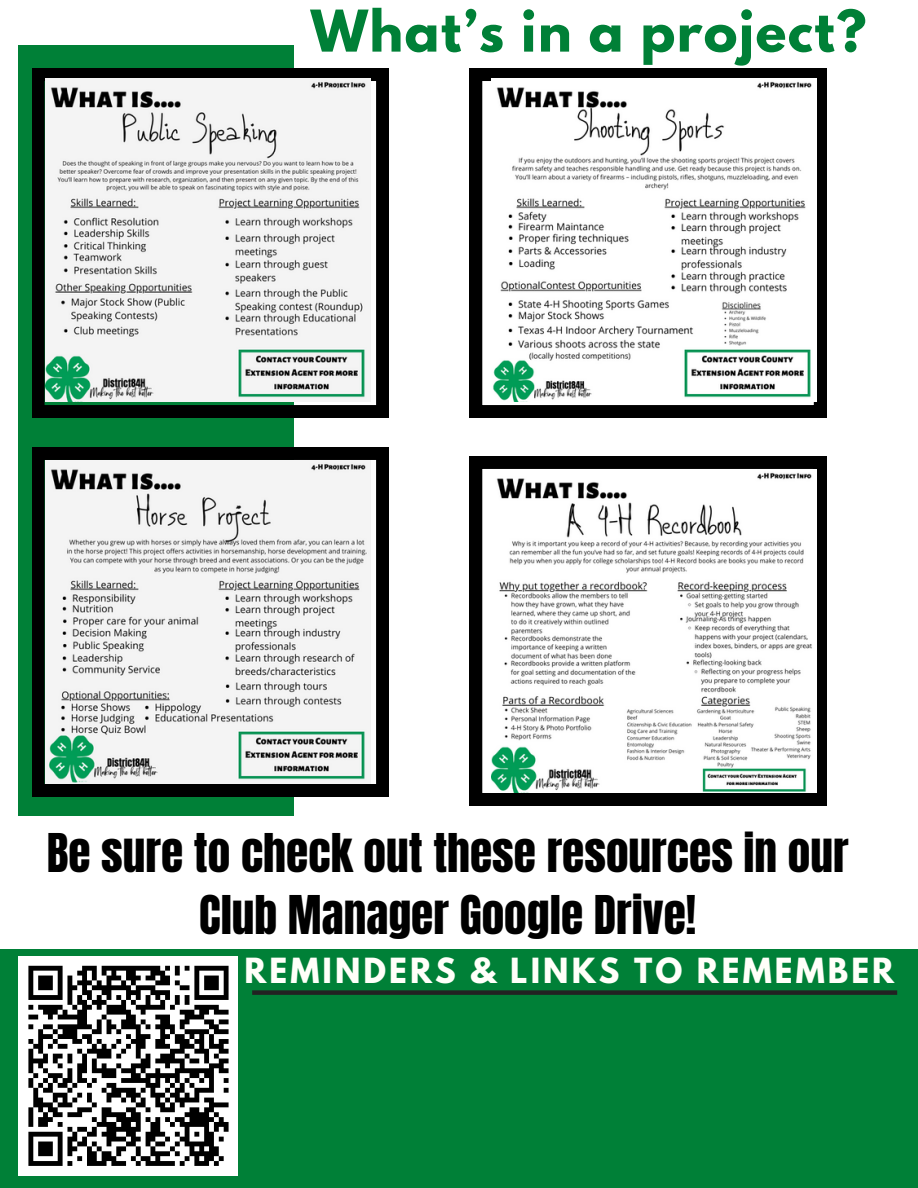
<style>
.page{position:relative;width:918px;height:1188px;background:#fff}
.page>*{position:absolute;margin:0;border:0;box-sizing:border-box;transform-origin:0 0}
.t1{font:700 51px "League Spartan";letter-spacing:.03em;color:#008037}
.t2{font:45.45px/62.7px "Anton";color:#000;text-align:center}
.t3{font:700 30.75px "League Spartan";letter-spacing:.1em;color:#fffff9}
</style>
<div class="page">
<div style="left:0;top:950px;width:918px;height:238px;background:#008037"></div>
<div style="left:19px;top:46px;width:275px;height:770px;background:#008037"></div>
<div style="left:252px;top:990px;width:645px;height:5px;background:#222"></div>
<svg style="left:470px;top:69px;width:356px;height:348px"></svg>
<svg style="left:470px;top:457px;width:356px;height:348px"></svg>
<svg style="left:32px;top:448px;width:356px;height:348px;background:#1e1f1f"></svg>
<svg style="left:32px;top:69px;width:356px;height:348px"></svg>
<img style="left:45px;top:78px;width:325px;height:323px">
<img style="left:492px;top:78px;width:325px;height:323px">
<img style="left:45px;top:460px;width:325px;height:323px">
<img style="left:492px;top:469px;width:325px;height:323px">
<div style="left:19px;top:956px;width:219px;height:220px;background:#fff"></div>
<svg style="left:28px;top:965px;width:201px;height:201px"></svg>
<h2 class="t1" style="left:311px;top:6px;width:557px">What’s in a project?</h2>
<p class="t2" style="left:47px;top:822px;width:803px">Be sure to check out these resources in our<br>Club Manager Google Drive!</p>
<h1 class="t3" style="left:244px;top:955px;width:651px">REMINDERS &amp; LINKS TO REMEMBER</h1>
</div>
